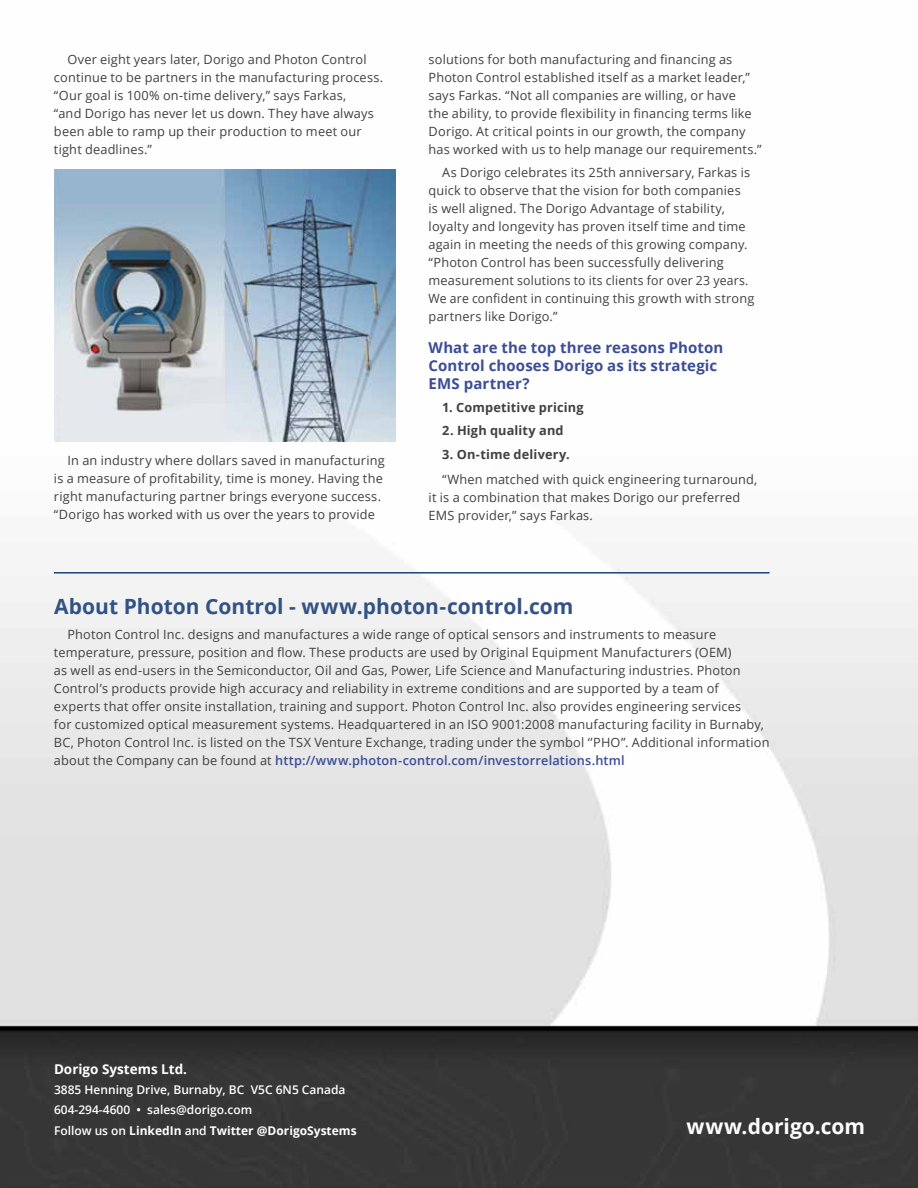
<style>
.page{position:relative;width:918px;height:1188px;background:#fff}
.page>*{position:absolute;margin:0;border:0;box-sizing:border-box;transform-origin:0 0}
.t1{font:700 21px "Open Sans";color:#315284}
.t2{font:700 21px "Open Sans";color:#fff}
.t3{font:700 15px/18px "Open Sans";letter-spacing:.005em;color:#3b4d96}
.t4{font:700 13.5px "Open Sans";color:#fff}
.t5{font:12.75px/18px "Open Sans";letter-spacing:.015em;color:#414042}
.t6{font:700 12.75px "Open Sans";letter-spacing:.01em;color:#414042}
.t7{font:600 12px/20.2px "Open Sans";color:#fff}
.s1{font-weight:600;color:#3b4d96}
.s2{font-weight:700}
</style>
<div class="page">
<img style="left:0;top:169px;width:918px;height:1019px">
<hr style="left:54px;top:572px;width:716px;height:2px;background:#17467c">
<img style="left:54px;top:170px;width:341px;height:271px">
<p class="t5" style="left:54px;top:50px;width:331px;text-indent:14px">Over eight years later, Dorigo and Photon Control continue to be partners in the manufacturing process. “Our goal is 100% on-time delivery,” says Farkas,<br>“and Dorigo has never let us down. They have always been able to ramp up their production to meet our tight deadlines.”</p>
<p class="t5" style="left:54px;top:451px;width:332px;text-indent:14px">In an industry where dollars saved in manufacturing is a measure of profitability, time is money. Having the right manufacturing partner brings everyone success. “Dorigo has worked with us over the years to provide</p>
<p class="t5" style="left:429px;top:50px;width:335px">solutions for both manufacturing and financing as Photon Control established itself as a market leader,” says Farkas. “Not all companies are willing, or have<br>the ability, to provide flexibility in financing terms like Dorigo. At critical points in our growth, the company has worked with us to help manage our requirements.”</p>
<p class="t5" style="left:429px;top:163px;width:327px;text-indent:14px">As Dorigo celebrates its 25th anniversary, Farkas is quick to observe that the vision for both companies<br>is well aligned. The Dorigo Advantage of stability, loyalty and longevity has proven itself time and time again in meeting the needs of this growing company. “Photon Control has been successfully delivering measurement solutions to its clients for over 23 years.<br>We are confident in continuing this growth with strong partners like Dorigo.”</p>
<p class="t3" style="left:429px;top:338px;width:296px">What are the top three reasons Photon<br>Control chooses Dorigo as its strategic<br>EMS partner?</p>
<p class="t6" style="left:442px;top:398px;width:143px">1. Competitive pricing</p>
<p class="t6" style="left:442px;top:422px;width:123px">2. High quality and</p>
<p class="t6" style="left:442px;top:445px;width:129px">3. On-time delivery.</p>
<p class="t5" style="left:429px;top:470px;width:330px;text-indent:14px">“When matched with quick engineering turnaround, it is a combination that makes Dorigo our preferred<br>EMS provider,” says Farkas.</p>
<h1 class="t1" style="left:54px;top:592px;width:521px">About Photon Control - www.photon-control.com</h1>
<p class="t5" style="left:54px;top:625px;width:717px;text-indent:14px">Photon Control Inc. designs and manufactures a wide range of optical sensors and instruments to measure temperature, pressure, position and flow. These products are used by Original Equipment Manufacturers (OEM)<br>as well as end-users in the Semiconductor, Oil and Gas, Power, Life Science and Manufacturing industries. Photon Control’s products provide high accuracy and reliability in extreme conditions and are supported by a team of<br>experts that offer onsite installation, training and support. Photon Control Inc. also provides engineering services<br>for customized optical measurement systems. Headquartered in an ISO 9001:2008 manufacturing facility in Burnaby, BC, Photon Control Inc. is listed on the TSX Venture Exchange, trading under the symbol ‘’PHO”. Additional information about the Company can be found at <span class="s1">http://www.photon-control.com/investorrelations.html</span></p>
<p class="t4" style="left:54px;top:1060px;width:135px">Dorigo Systems Ltd.</p>
<p class="t7" style="left:54px;top:1079px;width:304px">3885 Henning Drive, Burnaby, BC V5C 6N5 Canada<br>604-294-4600 • sales@dorigo.com<br>Follow us on <span class="s2">LinkedIn</span> and <span class="s2">Twitter @DorigoSystems</span></p>
<h1 class="t2" style="left:687px;top:1112px;width:180px">www.dorigo.com</h1>
</div>
